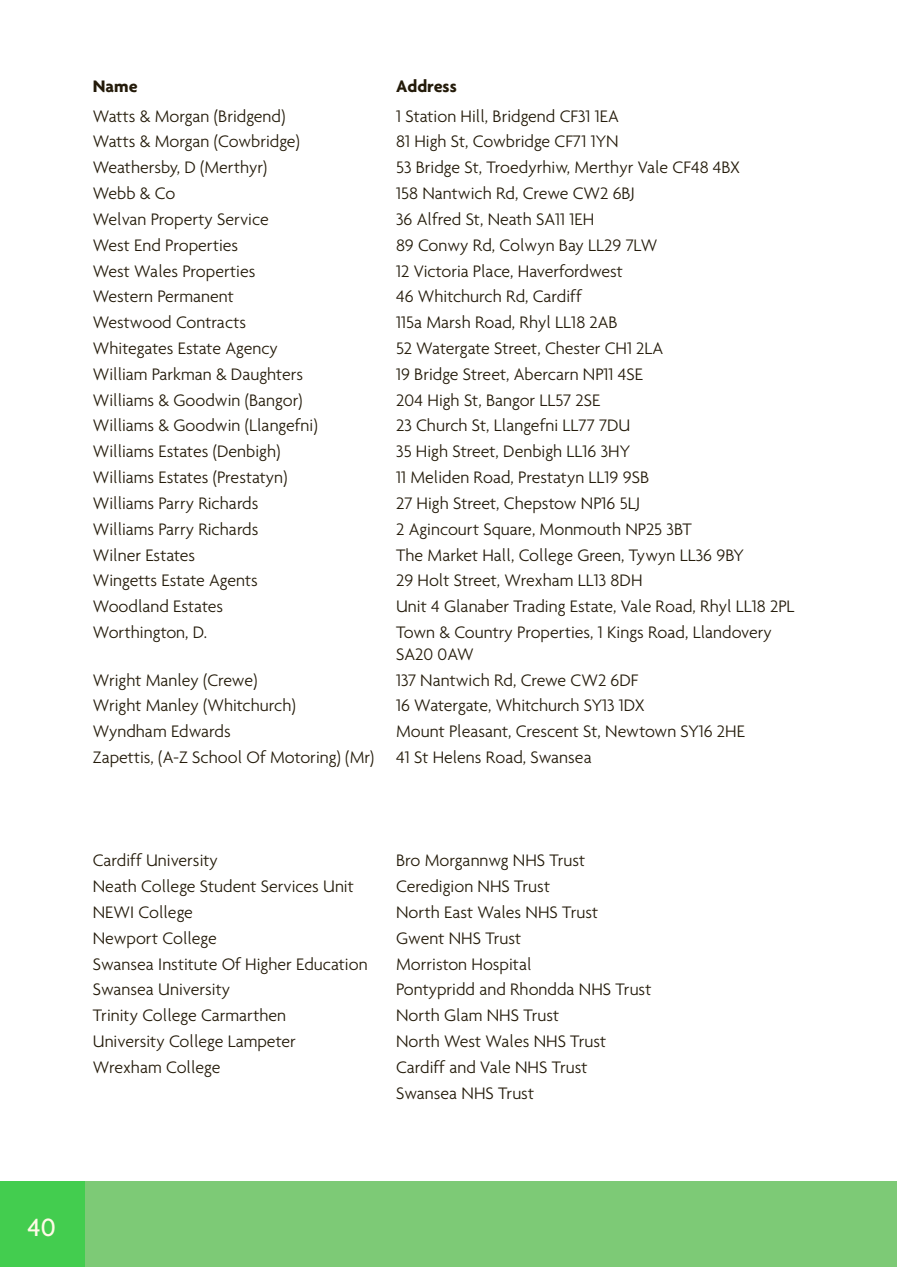
<style>
.page{position:relative;width:897px;height:1267px;background:#fff}
.page>*{position:absolute;margin:0;border:0;box-sizing:border-box;transform-origin:0 0}
.t1{font:500 27px "Agenda";color:#fffae7}
.t2{font:300 18px/25.8px "Agenda";color:#241b0a}
.t3{font:700 18px "Agenda";color:#241b0a}
</style>
<div class="page">
<div style="left:0;top:1180px;width:895px;height:86px;background:#7dca76"></div>
<div style="left:0;top:1180px;width:84px;height:86px;background:#43cd4f"></div>
<hr style="left:895px;top:1180px;width:1px;height:86px;background:#7dca76">
<p class="t3" style="left:93px;top:75px;width:46px">Name</p>
<p class="t3" style="left:396px;top:75px;width:62px">Address</p>
<p class="t2" style="left:93px;top:103px;width:194px">Watts &amp; Morgan (Bridgend)</p>
<p class="t2" style="left:396px;top:103px;width:224px">1 Station Hill, Bridgend CF31 1EA</p>
<p class="t2" style="left:93px;top:128px;width:208px">Watts &amp; Morgan (Cowbridge)</p>
<p class="t2" style="left:396px;top:128px;width:224px">81 High St, Cowbridge CF71 1YN</p>
<p class="t2" style="left:93px;top:154px;width:176px">Weathersby, D (Merthyr)</p>
<p class="t2" style="left:396px;top:154px;width:345px">53 Bridge St, Troedyrhiw, Merthyr Vale CF48 4BX</p>
<p class="t2" style="left:93px;top:180px;width:84px">Webb &amp; Co</p>
<p class="t2" style="left:396px;top:180px;width:240px">158 Nantwich Rd, Crewe CW2 6BJ</p>
<p class="t2" style="left:93px;top:206px;width:177px">Welvan Property Service</p>
<p class="t2" style="left:396px;top:206px;width:200px">36 Alfred St, Neath SA11 1EH</p>
<p class="t2" style="left:93px;top:232px;width:147px">West End Properties</p>
<p class="t2" style="left:396px;top:232px;width:263px">89 Conwy Rd, Colwyn Bay LL29 7LW</p>
<p class="t2" style="left:93px;top:257px;width:164px">West Wales Properties</p>
<p class="t2" style="left:396px;top:257px;width:228px">12 Victoria Place, Haverfordwest</p>
<p class="t2" style="left:93px;top:283px;width:143px">Western Permanent</p>
<p class="t2" style="left:396px;top:283px;width:187px">46 Whitchurch Rd, Cardiff</p>
<p class="t2" style="left:93px;top:309px;width:155px">Westwood Contracts</p>
<p class="t2" style="left:396px;top:309px;width:223px">115a Marsh Road, Rhyl LL18 2AB</p>
<p class="t2" style="left:93px;top:335px;width:186px">Whitegates Estate Agency</p>
<p class="t2" style="left:396px;top:335px;width:269px">52 Watergate Street, Chester CH1 2LA</p>
<p class="t2" style="left:93px;top:361px;width:212px">William Parkman &amp; Daughters</p>
<p class="t2" style="left:396px;top:361px;width:248px">19 Bridge Street, Abercarn NP11 4SE</p>
<p class="t2" style="left:93px;top:386px;width:211px">Williams &amp; Goodwin (Bangor)</p>
<p class="t2" style="left:396px;top:386px;width:206px">204 High St, Bangor LL57 2SE</p>
<p class="t2" style="left:93px;top:412px;width:226px">Williams &amp; Goodwin (Llangefni)</p>
<p class="t2" style="left:396px;top:412px;width:236px">23 Church St, Llangefni LL77 7DU</p>
<p class="t2" style="left:93px;top:438px;width:189px">Williams Estates (Denbigh)</p>
<p class="t2" style="left:396px;top:438px;width:235px">35 High Street, Denbigh LL16 3HY</p>
<p class="t2" style="left:93px;top:464px;width:196px">Williams Estates (Prestatyn)</p>
<p class="t2" style="left:396px;top:464px;width:254px">11 Meliden Road, Prestatyn LL19 9SB</p>
<p class="t2" style="left:93px;top:490px;width:167px">Williams Parry Richards</p>
<p class="t2" style="left:396px;top:490px;width:245px">27 High Street, Chepstow NP16 5LJ</p>
<p class="t2" style="left:93px;top:516px;width:167px">Williams Parry Richards</p>
<p class="t2" style="left:396px;top:516px;width:297px">2 Agincourt Square, Monmouth NP25 3BT</p>
<p class="t2" style="left:93px;top:541px;width:104px">Wilner Estates</p>
<p class="t2" style="left:396px;top:541px;width:349px">The Market Hall, College Green, Tywyn LL36 9BY</p>
<p class="t2" style="left:93px;top:567px;width:166px">Wingetts Estate Agents</p>
<p class="t2" style="left:396px;top:567px;width:248px">29 Holt Street, Wrexham LL13 8DH</p>
<p class="t2" style="left:93px;top:593px;width:132px">Woodland Estates</p>
<p class="t2" style="left:396px;top:593px;width:400px">Unit 4 Glanaber Trading Estate, Vale Road, Rhyl LL18 2PL</p>
<p class="t2" style="left:93px;top:619px;width:116px">Worthington, D.</p>
<p class="t2" style="left:396px;top:621px;width:377px;line-height:21.6px">Town &amp; Country Properties, 1 Kings Road, Llandovery<br>SA20 0AW</p>
<p class="t2" style="left:93px;top:666px;width:166px">Wright Manley (Crewe)</p>
<p class="t2" style="left:396px;top:666px;width:244px">137 Nantwich Rd, Crewe CW2 6DF</p>
<p class="t2" style="left:93px;top:692px;width:204px">Wright Manley (Whitchurch)</p>
<p class="t2" style="left:396px;top:692px;width:250px">16 Watergate, Whitchurch SY13 1DX</p>
<p class="t2" style="left:93px;top:718px;width:139px">Wyndham Edwards</p>
<p class="t2" style="left:93px;top:718px;width:653px;text-indent:303px">Mount Pleasant, Crescent St, Newtown SY16 2HE<br>Zapettis, (A-Z School Of Motoring) (Mr) 41 St Helens Road, Swansea</p>
<p class="t2" style="left:93px;top:847px;width:127px">Cardiff University</p>
<p class="t2" style="left:396px;top:847px;width:191px">Bro Morgannwg NHS Trust</p>
<p class="t2" style="left:93px;top:873px;width:262px">Neath College Student Services Unit</p>
<p class="t2" style="left:396px;top:873px;width:155px">Ceredigion NHS Trust</p>
<p class="t2" style="left:93px;top:898px;width:102px">NEWI College</p>
<p class="t2" style="left:396px;top:898px;width:203px">North East Wales NHS Trust</p>
<p class="t2" style="left:93px;top:924px;width:125px">Newport College</p>
<p class="t2" style="left:396px;top:924px;width:126px">Gwent NHS Trust</p>
<p class="t2" style="left:93px;top:950px;width:276px">Swansea Institute Of Higher Education</p>
<p class="t2" style="left:396px;top:950px;width:137px">Morriston Hospital</p>
<p class="t2" style="left:93px;top:976px;width:139px">Swansea University</p>
<p class="t2" style="left:396px;top:976px;width:257px">Pontypridd and Rhondda NHS Trust</p>
<p class="t2" style="left:93px;top:1002px;width:195px">Trinity College Carmarthen</p>
<p class="t2" style="left:396px;top:1002px;width:165px">North Glam NHS Trust</p>
<p class="t2" style="left:93px;top:1028px;width:204px">University College Lampeter</p>
<p class="t2" style="left:396px;top:1028px;width:211px">North West Wales NHS Trust</p>
<p class="t2" style="left:93px;top:1053px;width:129px">Wrexham College</p>
<p class="t2" style="left:396px;top:1053px;width:193px">Cardiff and Vale NHS Trust<br>Swansea NHS Trust</p>
<h1 class="t1" style="left:27px;top:1210px;width:30px">40</h1>
</div>
